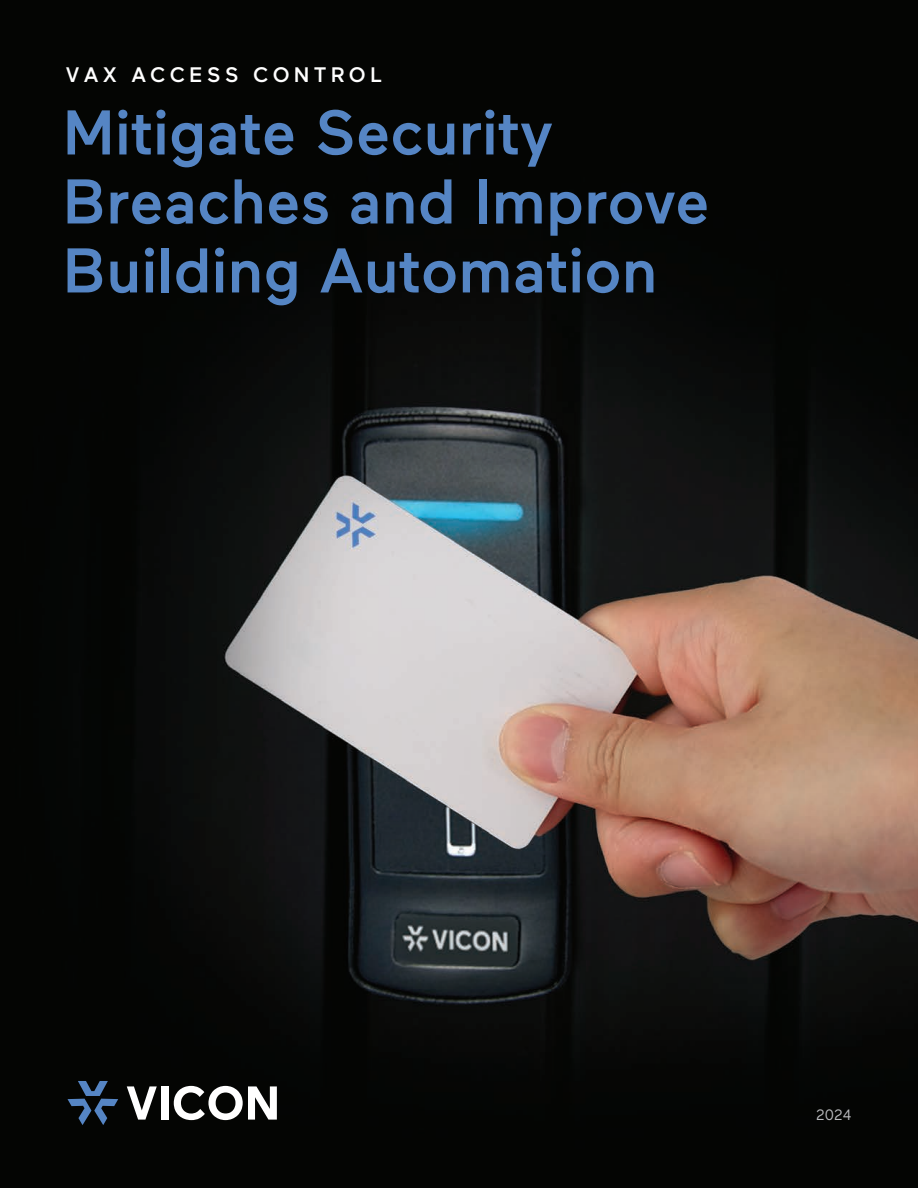
<style>
.page{position:relative;width:918px;height:1188px;background:#fff}
.page>*{position:absolute;margin:0;border:0;box-sizing:border-box;transform-origin:0 0}
.t1{font:500 63px/69px "Maax";color:#5585c4}
.t2{font:500 21px "Maax";letter-spacing:.2em;color:#fff}
.t3{font:15px "Maax";color:#bcbdc0}
</style>
<div class="page">
<img style="left:0;top:0;width:918px;height:1188px">
<svg style="left:68px;top:1081px;width:50px;height:44px;background:#1e2f43"></svg>
<svg style="left:127px;top:1086px;width:30px;height:34px"></svg>
<div style="left:162px;top:1086px;width:7px;height:34px;background:#fff"></div>
<svg style="left:174px;top:1086px;width:103px;height:34px"></svg>
<p class="t2" style="left:66px;top:61px;width:318px">VAX ACCESS CONTROL</p>
<p class="t1" style="left:63px;top:95px;width:492px">Mitigate Security</p>
<p class="t1" style="left:63px;top:164px;width:648px">Breaches and Improve<br>Building Automation</p>
<p class="t3" style="left:816px;top:1105px;width:37px">2024</p>
</div>
